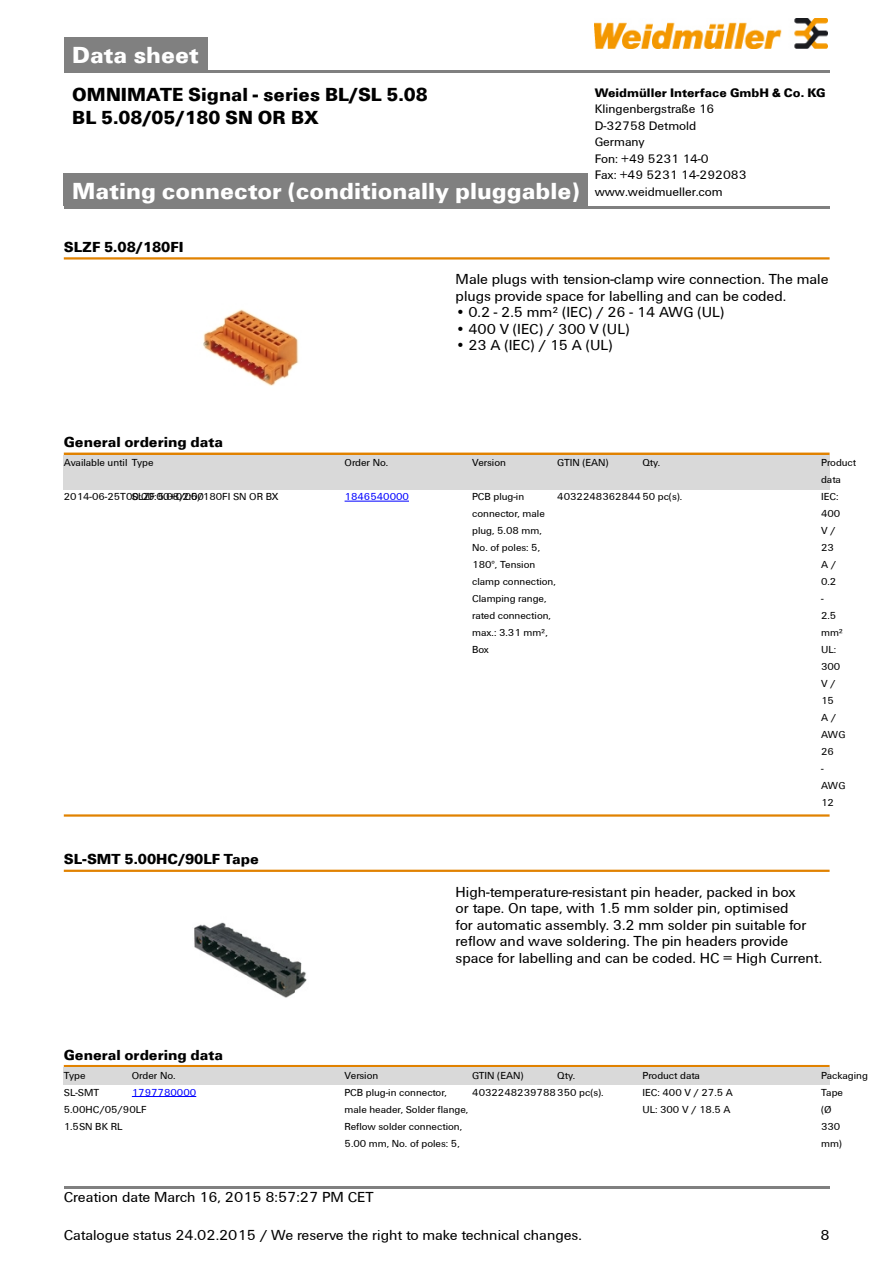
<style>
.page{position:relative;width:893px;height:1263px;background:#fff}
.page>*{position:absolute;margin:0;border:0;box-sizing:border-box;transform-origin:0 0}
.t1{font:700 24px "Weidmueller";color:#fff}
.t2{font:700 19.5px/22.5px "Weidmueller";color:#000}
.t3{font:15px/16.5px "Weidmueller";color:#000}
.t4{font:700 15px "Weidmueller";color:#000}
.t5{font:12.75px/16.5px "Weidmueller";color:#000}
.t6{font:700 12.75px "Weidmueller";color:#000}
.t7{font:10.5px/17px "Weidmueller";color:#000}
.t8{font:10.5px "Weidmueller";color:#00f}
.s1{font-weight:400;font-size:12.75px;color:#000}
</style>
<div class="page">
<div style="left:64px;top:38px;width:143px;height:32px;background:#808080"></div>
<hr style="left:64px;top:70px;width:765px;height:2px;background:#808080">
<img style="left:594px;top:18px;width:233px;height:30px">
<div style="left:64px;top:174px;width:524px;height:32px;background:#808080"></div>
<hr style="left:64px;top:206px;width:765px;height:3px;background:#808080">
<hr style="left:64px;top:1186px;width:765px;height:3px;background:#808080">
<hr style="left:64px;top:257px;width:765px;height:3px;background:#e18200">
<img style="left:203px;top:309px;width:96px;height:77px">
<hr style="left:64px;top:453px;width:765px;height:2px;background:#e18200">
<div style="left:64px;top:455px;width:68px;height:34px;background:#d9d9d9"></div>
<div style="left:132px;top:455px;width:212px;height:34px;background:#d9d9d9"></div>
<div style="left:344px;top:455px;width:128px;height:34px;background:#d9d9d9"></div>
<div style="left:472px;top:455px;width:85px;height:34px;background:#d9d9d9"></div>
<div style="left:557px;top:455px;width:85px;height:34px;background:#d9d9d9"></div>
<div style="left:642px;top:455px;width:179px;height:34px;background:#d9d9d9"></div>
<div style="left:821px;top:455px;width:8px;height:34px;background:#d9d9d9"></div>
<hr style="left:344px;top:501px;width:65px;height:1px;background:#00f">
<hr style="left:64px;top:814px;width:765px;height:3px;background:#e18200">
<hr style="left:64px;top:870px;width:765px;height:2px;background:#e18200">
<img style="left:194px;top:922px;width:113px;height:76px">
<hr style="left:64px;top:1065px;width:765px;height:3px;background:#e18200">
<div style="left:64px;top:1068px;width:68px;height:17px;background:#d9d9d9"></div>
<div style="left:132px;top:1068px;width:212px;height:17px;background:#d9d9d9"></div>
<div style="left:344px;top:1068px;width:128px;height:17px;background:#d9d9d9"></div>
<div style="left:472px;top:1068px;width:85px;height:17px;background:#d9d9d9"></div>
<div style="left:557px;top:1068px;width:85px;height:17px;background:#d9d9d9"></div>
<div style="left:642px;top:1068px;width:179px;height:17px;background:#d9d9d9"></div>
<div style="left:821px;top:1068px;width:8px;height:17px;background:#d9d9d9"></div>
<hr style="left:132px;top:1096px;width:64px;height:1px;background:#00f">
<h1 class="t1" style="left:72px;top:40px;width:128px">Data sheet</h1>
<h2 class="t2" style="left:72px;top:83px;width:357px">OMNIMATE Signal - series BL/SL 5.08<br>BL 5.08/05/180 SN OR BX</h2>
<p class="t6" style="left:594px;top:85px;width:232px">Weidmüller Interface GmbH &amp; Co. KG</p>
<p class="t5" style="left:594px;top:101px;width:153px">Klingenbergstraße 16<br>D-32758 Detmold<br>Germany<br>Fon: +49 5231 14-0<br>Fax: +49 5231 14-292083</p>
<h1 class="t1" style="left:72px;top:176px;width:652px">Mating connector (conditionally pluggable) <span class="s1">www.weidmueller.com</span></h1>
<h3 class="t4" style="left:64px;top:238px;width:121px">SLZF 5.08/180FI</h3>
<h3 class="t3" style="left:455px;top:271px;width:374px">Male plugs with tension-clamp wire connection. The male plugs provide space for labelling and can be coded.</h3>
<h3 class="t3" style="left:455px;top:304px;width:270px">• 0.2 - 2.5 mm² (IEC) / 26 - 14 AWG (UL)</h3>
<h3 class="t3" style="left:455px;top:320px;width:175px">• 400 V (IEC) / 300 V (UL)</h3>
<h3 class="t3" style="left:455px;top:337px;width:158px">• 23 A (IEC) / 15 A (UL)</h3>
<h3 class="t4" style="left:64px;top:433px;width:161px">General ordering data</h3>
<p class="t7" style="left:64px;top:454px;width:91px">Available until Type</p>
<p class="t7" style="left:344px;top:454px;width:45px">Order No.</p>
<p class="t7" style="left:472px;top:454px;width:35px">Version</p>
<p class="t7" style="left:557px;top:454px;width:53px">GTIN (EAN)</p>
<p class="t7" style="left:642px;top:454px;width:19px">Qty.</p>
<p class="t7" style="left:821px;top:454px;width:37px">Product data</p>
<p class="t7" style="left:64px;top:488px;width:142px">2014-06-25T00:00:00+02:00</p>
<p class="t7" style="left:132px;top:488px;width:148px">SLZF 5.08/05/180FI SN OR BX</p>
<p class="t8" style="left:344px;top:490px;width:66px">1846540000</p>
<p class="t7" style="left:472px;top:488px;width:85px">PCB plug-in connector, male plug, 5.08 mm,<br>No. of poles: 5,<br>180°, Tension clamp connection,<br>Clamping range, rated connection, max.: 3.31 mm²,<br>Box</p>
<p class="t7" style="left:557px;top:488px;width:126px">403224836284450 pc(s).</p>
<p class="t7" style="left:821px;top:488px;width:26px">IEC:<br>400<br>V /<br>23<br>A /<br>0.2<br>-<br>2.5 mm²<br>UL:<br>300<br>V /<br>15<br>A /<br>AWG<br>26<br>-<br>AWG<br>12</p>
<h3 class="t4" style="left:64px;top:850px;width:196px">SL-SMT 5.00HC/90LF Tape</h3>
<p class="t3" style="left:455px;top:883px;width:368px">High-temperature-resistant pin header, packed in box<br>or tape. On tape, with 1.5 mm solder pin, optimised<br>for automatic assembly. 3.2 mm solder pin suitable for reflow and wave soldering. The pin headers provide space for labelling and can be coded. HC = High Current.</p>
<h3 class="t4" style="left:64px;top:1046px;width:161px">General ordering data</h3>
<p class="t7" style="left:64px;top:1067px;width:23px">Type</p>
<p class="t7" style="left:132px;top:1067px;width:45px">Order No.</p>
<p class="t7" style="left:344px;top:1067px;width:35px">Version</p>
<p class="t7" style="left:472px;top:1067px;width:53px">GTIN (EAN)</p>
<p class="t7" style="left:557px;top:1067px;width:19px">Qty.</p>
<p class="t7" style="left:642px;top:1067px;width:59px">Product data</p>
<p class="t7" style="left:821px;top:1067px;width:48px">Packaging</p>
<p class="t7" style="left:64px;top:1084px;width:84px">SL-SMT<br>5.00HC/05/90LF<br>1.5SN BK RL</p>
<p class="t8" style="left:132px;top:1086px;width:66px">1797780000</p>
<p class="t7" style="left:344px;top:1084px;width:125px">PCB plug-in connector, male header, Solder flange,<br>Reflow solder connection,<br>5.00 mm, No. of poles: 5,</p>
<p class="t7" style="left:472px;top:1084px;width:133px">4032248239788350 pc(s).</p>
<p class="t7" style="left:642px;top:1084px;width:92px">IEC: 400 V / 27.5 A<br>UL: 300 V / 18.5 A</p>
<p class="t7" style="left:821px;top:1084px;width:23px">Tape (Ø<br>330 mm)</p>
<h3 class="t3" style="left:64px;top:1189px;width:311px">Creation date March 16, 2015 8:57:27 PM CET</h3>
<h3 class="t3" style="left:64px;top:1227px;width:519px">Catalogue status 24.02.2015 / We reserve the right to make technical changes.</h3>
<h3 class="t3" style="left:820px;top:1227px;width:11px">8</h3>
</div>
